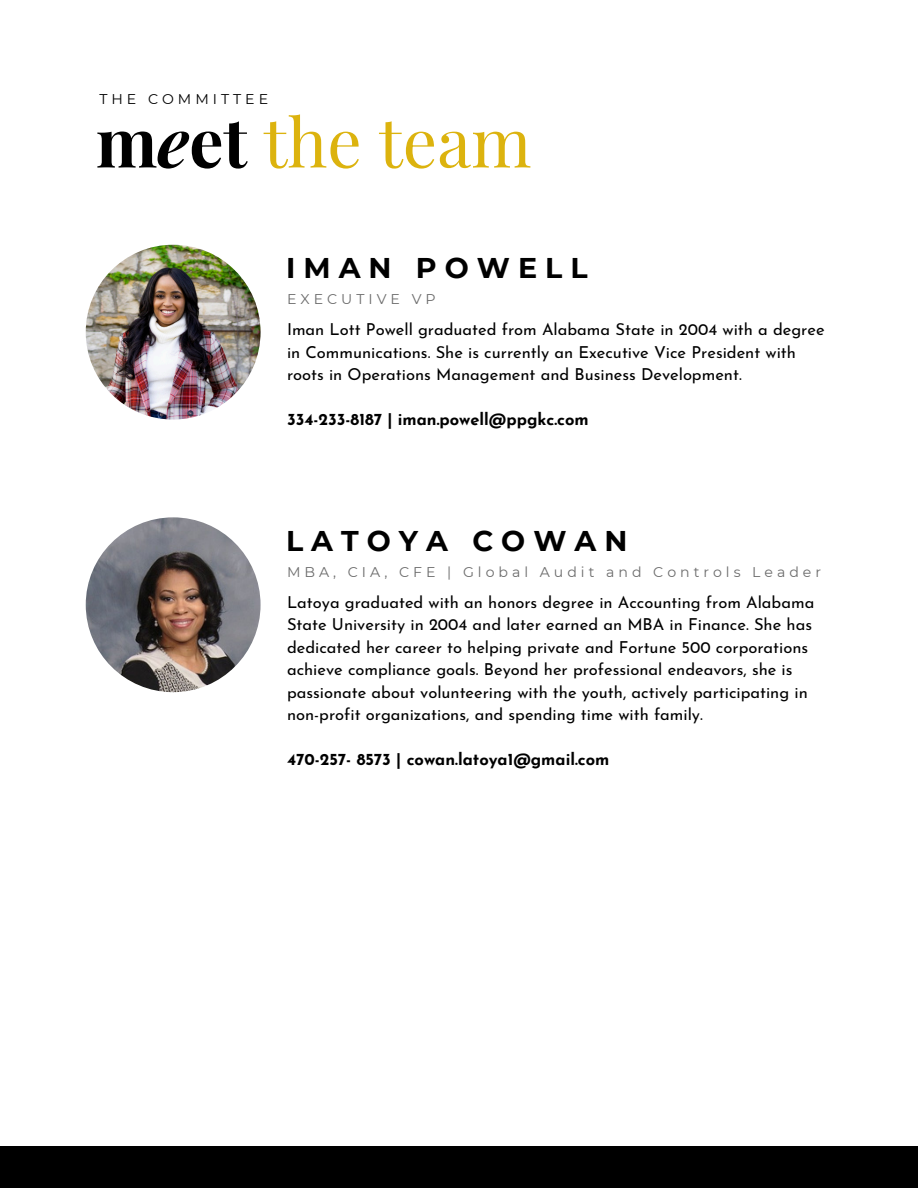
<style>
.page{position:relative;width:918px;height:1188px;background:#fff}
.page>*{position:absolute;margin:0;border:0;box-sizing:border-box;transform-origin:0 0}
.t1{font:67.95px "Playfair Display";color:#dcb30e}
.t2{font:700 28.5px "Montserrat";letter-spacing:.285em;color:#000}
.t3{font:16.5px/22.5px "Josefin Sans";color:#000}
.t4{font:700 16.5px "Josefin Sans";color:#000}
.t5{font:14.1px "Montserrat";letter-spacing:.285em;color:#6c6c6c}
.t6{font:14.1px "Montserrat";letter-spacing:.285em;color:#000}
.s1{font-weight:700;color:#000}
.s2{font-weight:700;font-style:italic;color:#000}
</style>
<div class="page">
<img style="left:86px;top:245px;width:175px;height:175px;border-radius:50%">
<img style="left:86px;top:517px;width:175px;height:175px;border-radius:50%">
<div style="left:0;top:1146px;width:918px;height:42px;background:#000"></div>
<h4 class="t6" style="left:99px;top:90px;width:170px">THE COMMITTEE</h4>
<h3 class="t1" style="left:96px;top:94px;width:437px"><span class="s1">m</span><span class="s2">e</span><span class="s1">et</span> the team</h3>
<p class="t2" style="left:286px;top:251px;width:303px">IMAN POWELL</p>
<h4 class="t5" style="left:287px;top:291px;width:150px">EXECUTIVE VP</h4>
<h2 class="t3" style="left:287px;top:320px;width:539px">Iman Lott Powell graduated from Alabama State in 2004 with a degree in Communications. She is currently an Executive Vice President with roots in Operations Management and Business Development.</h2>
<h5 class="t4" style="left:287px;top:413px;width:303px">334-233-8187 | iman.powell@ppgkc.com</h5>
<h3 class="t2" style="left:286px;top:523px;width:343px">LATOYA COWAN</h3>
<p class="t5" style="left:287px;top:563px;width:536px">MBA, CIA, CFE | Global Audit and Controls Leader</p>
<p class="t3" style="left:287px;top:592px;width:529px">Latoya graduated with an honors degree in Accounting from Alabama State University in 2004 and later earned an MBA in Finance. She has dedicated her career to helping private and Fortune 500 corporations achieve compliance goals. Beyond her professional endeavors, she is passionate about volunteering with the youth, actively participating in non-profit organizations, and spending time with family.</p>
<h2 class="t4" style="left:287px;top:753px;width:324px">470-257- 8573 | cowan.latoya1@gmail.com</h2>
</div>
